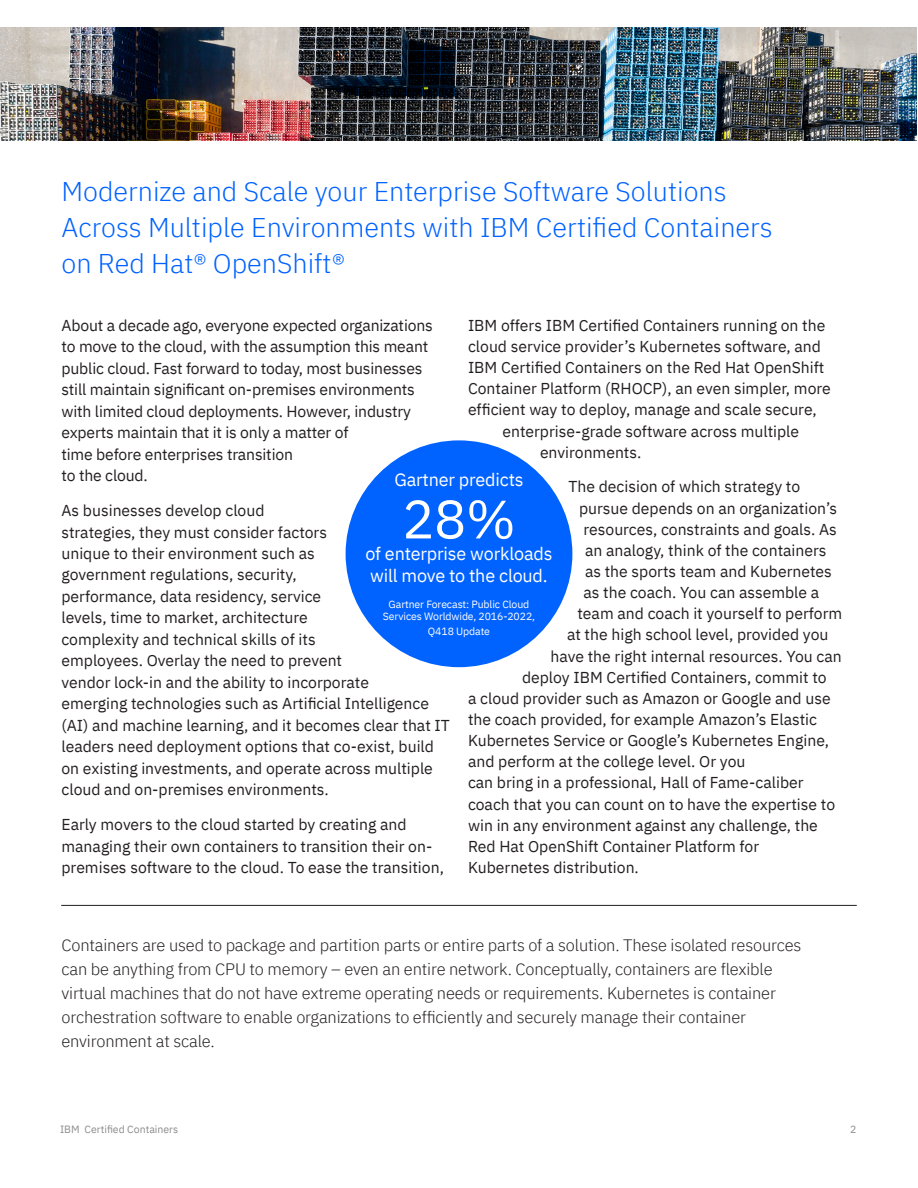
<style>
.page{position:relative;width:918px;height:1188px;background:#fff}
.page>*{position:absolute;margin:0;border:0;box-sizing:border-box;transform-origin:0 0}
.t1{font:54px "IBM Plex Sans";color:#fff}
.T2{font:300 27px/36px "IBM Plex Sans";color:#0062ff}
.t2{font:18px "IBM Plex Sans";letter-spacing:-.01em;color:#fff}
.t3{font:300 16.5px/24px "IBM Plex Sans";letter-spacing:-.01em;color:#231f20}
.t4{font:15.75px/21.5px "IBM Plex Sans";color:#231f20}
.t5{font:10.5px/12.6px "IBM Plex Sans";letter-spacing:-.01em;color:#fff;text-align:center}
.t6{font:10.5px "IBM Plex Sans";color:#8c8c8c}
</style>
<div class="page">
<div style="left:346px;top:440px;width:226px;height:227px;background:#0062ff;border-radius:50%"></div>
<hr style="left:62px;top:905px;width:794px;height:1px;background:#231f20">
<img style="left:0;top:27px;width:916px;height:114px">
<p class="T2" style="left:62px;top:171px;width:713px">Modernize and Scale your Enterprise Software Solutions<br>Across Multiple Environments with IBM Certified Containers on Red Hat® OpenShift®</p>
<p class="t4" style="left:62px;top:313px;width:373px">About a decade ago, everyone expected organizations to move to the cloud, with the assumption this meant public cloud. Fast forward to today, most businesses still maintain significant on-premises environments with limited cloud deployments. However, industry experts maintain that it is only a matter of<br>time before enterprises transition<br>to the cloud.</p>
<p class="t4" style="left:62px;top:498px;width:390px">As businesses develop cloud<br>strategies, they must consider factors<br>unique to their environment such as<br>government regulations, security,<br>performance, data residency, service<br>levels, time to market, architecture<br>complexity and technical skills of its<br>employees. Overlay the need to prevent<br>vendor lock-in and the ability to incorporate<br>emerging technologies such as Artificial Intelligence (AI) and machine learning, and it becomes clear that IT leaders need deployment options that co-exist, build on existing investments, and operate across multiple cloud and on-premises environments.</p>
<p class="t4" style="left:62px;top:812px;width:384px">Early movers to the cloud started by creating and managing their own containers to transition their on&shy;premises software to the cloud. To ease the transition,</p>
<p class="t4" style="left:468px;top:313px;width:359px">IBM offers IBM Certified Containers running on the</p>
<p class="t4" style="left:468px;top:334px;width:354px">cloud service provider’s Kubernetes software, and</p>
<p class="t4" style="left:468px;top:356px;width:358px">IBM Certified Containers on the Red Hat OpenShift</p>
<p class="t4" style="left:468px;top:377px;width:364px">Container Platform (RHOCP), an even simpler, more</p>
<p class="t4" style="left:468px;top:398px;width:350px">efficient way to deploy, manage and scale secure,</p>
<p class="t4" style="left:502px;top:419px;width:298px">enterprise-grade software across multiple</p>
<p class="t4" style="left:540px;top:440px;width:103px">environments.</p>
<p class="t4" style="left:568px;top:475px;width:233px">The decision of which strategy to</p>
<p class="t4" style="left:579px;top:496px;width:260px">pursue depends on an organization’s</p>
<p class="t4" style="left:584px;top:517px;width:255px">resources, constraints and goals. As</p>
<p class="t4" style="left:585px;top:538px;width:243px">an analogy, think of the containers</p>
<p class="t4" style="left:585px;top:559px;width:248px">as the sports team and Kubernetes</p>
<p class="t4" style="left:584px;top:581px;width:237px">as the coach. You can assemble a</p>
<p class="t4" style="left:578px;top:602px;width:266px">team and coach it yourself to perform</p>
<p class="t4" style="left:567px;top:623px;width:263px">at the high school level, provided you</p>
<p class="t4" style="left:550px;top:644px;width:293px">have the right internal resources. You can</p>
<p class="t4" style="left:522px;top:665px;width:306px">deploy IBM Certified Containers, commit to</p>
<p class="t4" style="left:468px;top:686px;width:364px">a cloud provider such as Amazon or Google and use</p>
<p class="t4" style="left:468px;top:707px;width:351px">the coach provided, for example Amazon’s Elastic</p>
<p class="t4" style="left:468px;top:729px;width:363px">Kubernetes Service or Google’s Kubernetes Engine,</p>
<p class="t4" style="left:468px;top:750px;width:279px">and perform at the college level. Or you</p>
<p class="t4" style="left:468px;top:771px;width:337px">can bring in a professional, Hall of Fame-caliber</p>
<p class="t4" style="left:468px;top:792px;width:369px">coach that you can count on to have the expertise to</p>
<p class="t4" style="left:468px;top:813px;width:351px">win in any environment against any challenge, the</p>
<p class="t4" style="left:468px;top:834px;width:293px">Red Hat OpenShift Container Platform for</p>
<p class="t4" style="left:468px;top:855px;width:172px">Kubernetes distribution.</p>
<p class="t2" style="left:394px;top:466px;width:131px">Gartner predicts</p>
<p class="t1" style="left:402px;top:478px;width:115px">28%</p>
<p class="t2" style="left:370px;top:561px;width:179px">will move to the cloud.</p>
<p class="t5" style="left:383px;top:597px;width:154px">Gartner Forecast: Public Cloud<br>Services Worldwide, 2016-2022,</p>
<p class="t5" style="left:428px;top:624px;width:64px">Q418 Update</p>
<p class="t2" style="left:365px;top:540px;width:189px">of enterprise workloads</p>
<p class="t3" style="left:62px;top:931px;width:741px">Containers are used to package and partition parts or entire parts of a solution. These isolated resources can be anything from CPU to memory – even an entire network. Conceptually, containers are flexible virtual machines that do not have extreme operating needs or requirements. Kubernetes is container orchestration software to enable organizations to efficiently and securely manage their container environment at scale.</p>
<p class="t6" style="left:60px;top:1121px;width:120px">IBM Certified Containers</p>
<p class="t6" style="left:850px;top:1121px;width:8px">2</p>
</div>
